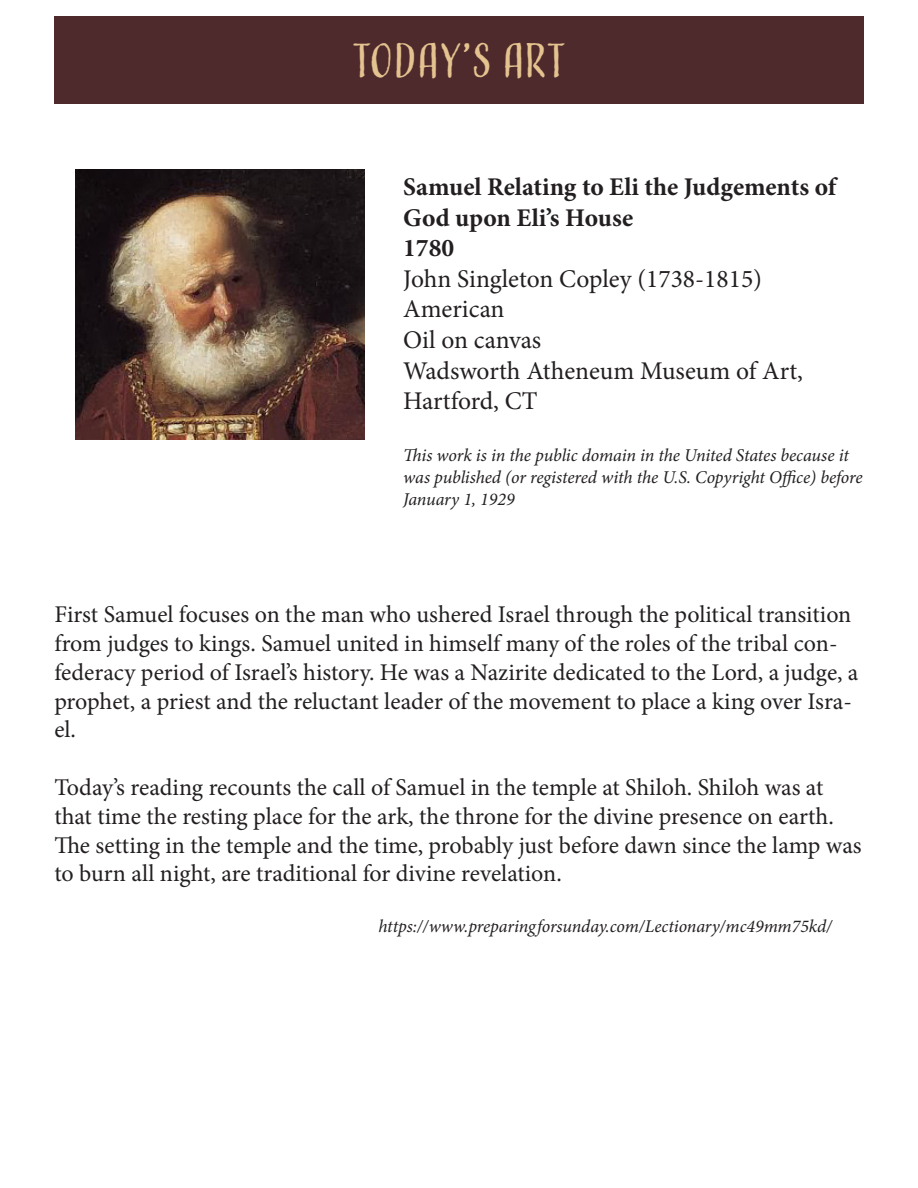
<style>
.page{position:relative;width:918px;height:1188px;background:#fff}
.page>*{position:absolute;margin:0;border:0;box-sizing:border-box;transform-origin:0 0}
.t1{font:45px "Adorn Condensed Sans";letter-spacing:-.015em;color:#e4c390}
.t2{font:25.5px/30.6px "Minion Pro";color:#231f20}
.t3{font:700 25.5px/30.6px "Minion Pro";color:#231f20}
.t4{font:24px/28.8px "Minion Pro";color:#231f20}
.t5{font:italic 18px/21.6px "Minion Pro";letter-spacing:-.005em;color:#231f20}
</style>
<div class="page">
<div style="left:54px;top:16px;width:810px;height:88px;background:#4e2a2c"></div>
<img style="left:76px;top:169px;width:289px;height:271px">
<p class="t1" style="left:351px;top:33px;width:217px">TODAY’S ART</p>
<p class="t3" style="left:403px;top:171px;width:437px">Samuel Relating to Eli the Judgements of<br>God upon Eli’s House</p>
<p class="t3" style="left:403px;top:232px;width:52px">1780</p>
<p class="t2" style="left:403px;top:263px;width:360px">John Singleton Copley (1738-1815)</p>
<p class="t2" style="left:403px;top:294px;width:103px">American</p>
<p class="t2" style="left:403px;top:325px;width:140px">Oil on canvas</p>
<p class="t2" style="left:403px;top:355px;width:401px">Wadsworth Atheneum Museum of Art,<br>Hartford, CT</p>
<p class="t5" style="left:403px;top:445px;width:461px">This work is in the public domain in the United States because it was published (or registered with the U.S. Copyright Office) before<br>January 1, 1929</p>
<p class="t4" style="left:54px;top:600px;width:806px">First Samuel focuses on the man who ushered Israel through the political transition from judges to kings. Samuel united in himself many of the roles of the tribal con&shy;federacy period of Israel’s history. He was a Nazirite dedicated to the Lord, a judge, a prophet, a priest and the reluctant leader of the movement to place a king over Isra&shy;el.</p>
<p class="t4" style="left:54px;top:773px;width:809px">Today’s reading recounts the call of Samuel in the temple at Shiloh. Shiloh was at that time the resting place for the ark, the throne for the divine presence on earth.<br>The setting in the temple and the time, probably just before dawn since the lamp was to burn all night, are traditional for divine revelation.</p>
<p class="t5" style="left:378px;top:915px;width:455px">https://www.preparingforsunday.com/Lectionary/mc49mm75kd/</p>
</div>
